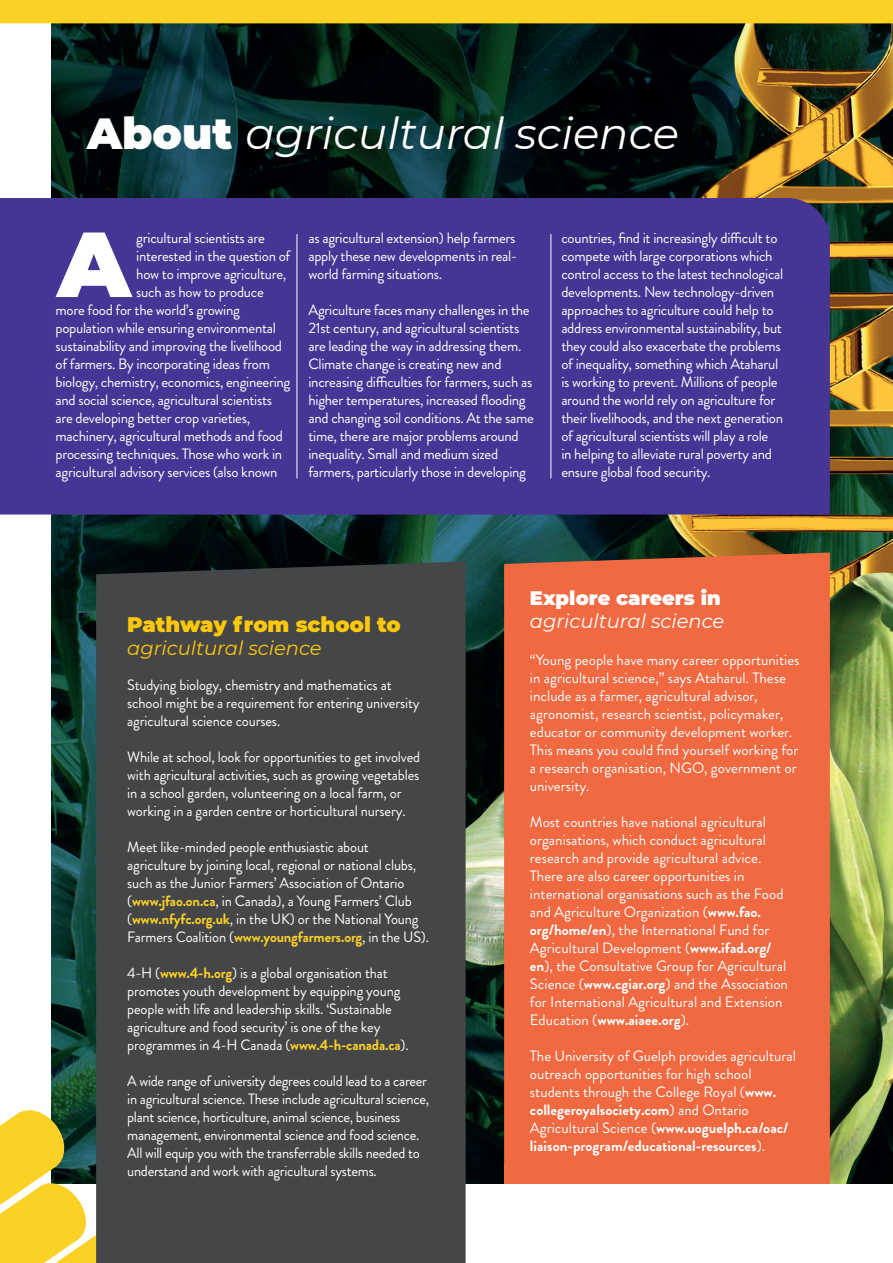
<style>
.page{position:relative;width:893px;height:1263px;background:#fff}
.page>*{position:absolute;margin:0;border:0;box-sizing:border-box;transform-origin:0 0}
.t1{font:900 92.1px "Montserrat";color:#fff}
.t2{font:italic 43.5px "Montserrat";color:#fff}
.t3{font:900 21px "Montserrat";color:#fec80b}
.t4{font:italic 19.5px "Montserrat";color:#fec80b}
.t5{font:italic 19.5px "Montserrat";color:#fff}
.t6{font:900 19.5px "Montserrat";color:#fff}
.t7{font:15px/18px "Brandon Grotesque";letter-spacing:-.02em;color:#fff}
.t8{font:15px/18px "Brandon Grotesque";color:#fff}
.s1{font-weight:900;font-style:normal}
.s2{font-weight:700;color:#fcd125}
.s3{font-weight:700}
</style>
<div class="page">
<img style="left:51px;top:23px;width:842px;height:1161px">
<div style="left:0;top:0;width:893px;height:23px;background:#fcd125"></div>
<svg style="left:0;top:1106px;width:96px;height:157px;background:#cdb945"></svg>
<div style="left:0;top:198px;width:830px;height:316px;background:#463595"></div>
<div style="left:96px;top:561px;width:370px;height:702px;background:#454647"></div>
<div style="left:504px;top:552px;width:326px;height:613px;background:#f16941"></div>
<div style="left:504px;top:1165px;width:326px;height:19px;background:#f16941"></div>
<hr style="left:297px;top:234px;width:1px;height:244px;background:#fff">
<hr style="left:550px;top:234px;width:1px;height:244px;background:#fff">
<p class="t2" style="left:87px;top:104px;width:594px"><span class="s1">About</span> agricultural science</p>
<p class="t1" style="left:57px;top:195px;width:75px">A</p>
<p class="t7" style="left:136px;top:229px;width:130px">gricultural scientists are</p>
<p class="t7" style="left:136px;top:247px;width:156px">interested in the question of</p>
<p class="t7" style="left:136px;top:265px;width:151px">how to improve agriculture,</p>
<p class="t7" style="left:136px;top:283px;width:129px">such as how to produce</p>
<p class="t7" style="left:56px;top:301px;width:186px">more food for the world’s growing</p>
<p class="t7" style="left:56px;top:319px;width:222px">population while ensuring environmental</p>
<p class="t7" style="left:56px;top:337px;width:228px">sustainability and improving the livelihood</p>
<p class="t7" style="left:56px;top:355px;width:216px">of farmers. By incorporating ideas from</p>
<p class="t7" style="left:56px;top:373px;width:236px">biology, chemistry, economics, engineering</p>
<p class="t7" style="left:56px;top:391px;width:218px">and social science, agricultural scientists</p>
<p class="t7" style="left:56px;top:409px;width:196px">are developing better crop varieties,</p>
<p class="t7" style="left:56px;top:427px;width:229px">machinery, agricultural methods and food</p>
<p class="t7" style="left:56px;top:445px;width:228px">processing techniques. Those who work in</p>
<p class="t7" style="left:56px;top:463px;width:224px">agricultural advisory services (also known</p>
<p class="t7" style="left:308px;top:229px;width:210px;text-align:justify">as agricultural extension) help farmers apply these new developments in real&shy;world farming situations.</p>
<p class="t7" style="left:308px;top:301px;width:227px">Agriculture faces many challenges in the 21st century, and agricultural scientists are leading the way in addressing them.<br>Climate change is creating new and increasing difficulties for farmers, such as higher temperatures, increased flooding and changing soil conditions. At the same time, there are major problems around inequality. Small and medium sized farmers, particularly those in developing</p>
<p class="t7" style="left:561px;top:229px;width:223px">countries, find it increasingly difficult to compete with large corporations which control access to the latest technological developments. New technology-driven approaches to agriculture could help to address environmental sustainability, but they could also exacerbate the problems of inequality, something which Ataharul is working to prevent. Millions of people around the world rely on agriculture for their livelihoods, and the next generation of agricultural scientists will play a role<br>in helping to alleviate rural poverty and ensure global food security.</p>
<p class="t3" style="left:127px;top:609px;width:275px">Pathway from school to</p>
<p class="t4" style="left:127px;top:635px;width:196px">agricultural science</p>
<p class="t7" style="left:127px;top:676px;width:294px">Studying biology, chemistry and mathematics at school might be a requirement for entering university agricultural science courses.</p>
<p class="t7" style="left:127px;top:748px;width:294px">While at school, look for opportunities to get involved with agricultural activities, such as growing vegetables in a school garden, volunteering on a local farm, or working in a garden centre or horticultural nursery.</p>
<p class="t7" style="left:127px;top:838px;width:290px">Meet like-minded people enthusiastic about agriculture by joining local, regional or national clubs, such as the Junior Farmers’ Association of Ontario (<span class="s2">www.jfao.on.ca</span>, in Canada), a Young Farmers’ Club</p>
<p class="t7" style="left:127px;top:910px;width:303px">(<span class="s2">www.nfyfc.org.uk</span>, in the UK) or the National Young<br>Farmers Coalition (<span class="s2">www.youngfarmers.org</span>, in the US).</p>
<p class="t7" style="left:127px;top:964px;width:283px">4-H (<span class="s2">www.4-h.org</span>) is a global organisation that promotes youth development by equipping young people with life and leadership skills. ‘Sustainable agriculture and food security’ is one of the key programmes in 4-H Canada (<span class="s2">www.4-h-canada.ca</span>).</p>
<p class="t7" style="left:127px;top:1072px;width:304px">A wide range of university degrees could lead to a career in agricultural science. These include agricultural science, plant science, horticulture, animal science, business management, environmental science and food science.<br>All will equip you with the transferrable skills needed to understand and work with agricultural systems.</p>
<p class="t6" style="left:530px;top:583px;width:192px">Explore careers in</p>
<p class="t5" style="left:530px;top:608px;width:196px">agricultural science</p>
<p class="t8" style="left:530px;top:651px;width:271px">“Young people have many career opportunities in agricultural science,” says Ataharul. These include as a farmer, agricultural advisor, agronomist, research scientist, policymaker, educator or community development worker.<br>This means you could find yourself working for a research organisation, NGO, government or university.</p>
<p class="t8" style="left:530px;top:813px;width:260px">Most countries have national agricultural organisations, which conduct agricultural research and provide agricultural advice.<br>There are also career opportunities in international organisations such as the Food and Agriculture Organization (<span class="s3">www.fao. org/home/en</span>), the International Fund for Agricultural Development (<span class="s3">www.ifad.org/ en</span>), the Consultative Group for Agricultural Science (<span class="s3">www.cgiar.org</span>) and the Association for International Agricultural and Extension Education (<span class="s3">www.aiaee.org</span>).</p>
<p class="t8" style="left:530px;top:1047px;width:268px">The University of Guelph provides agricultural outreach opportunities for high school students through the College Royal (<span class="s3">www. collegeroyalsociety.com</span>) and Ontario Agricultural Science (<span class="s3">www.uoguelph.ca/oac/ liaison-program/educational-resources</span>).</p>
</div>
